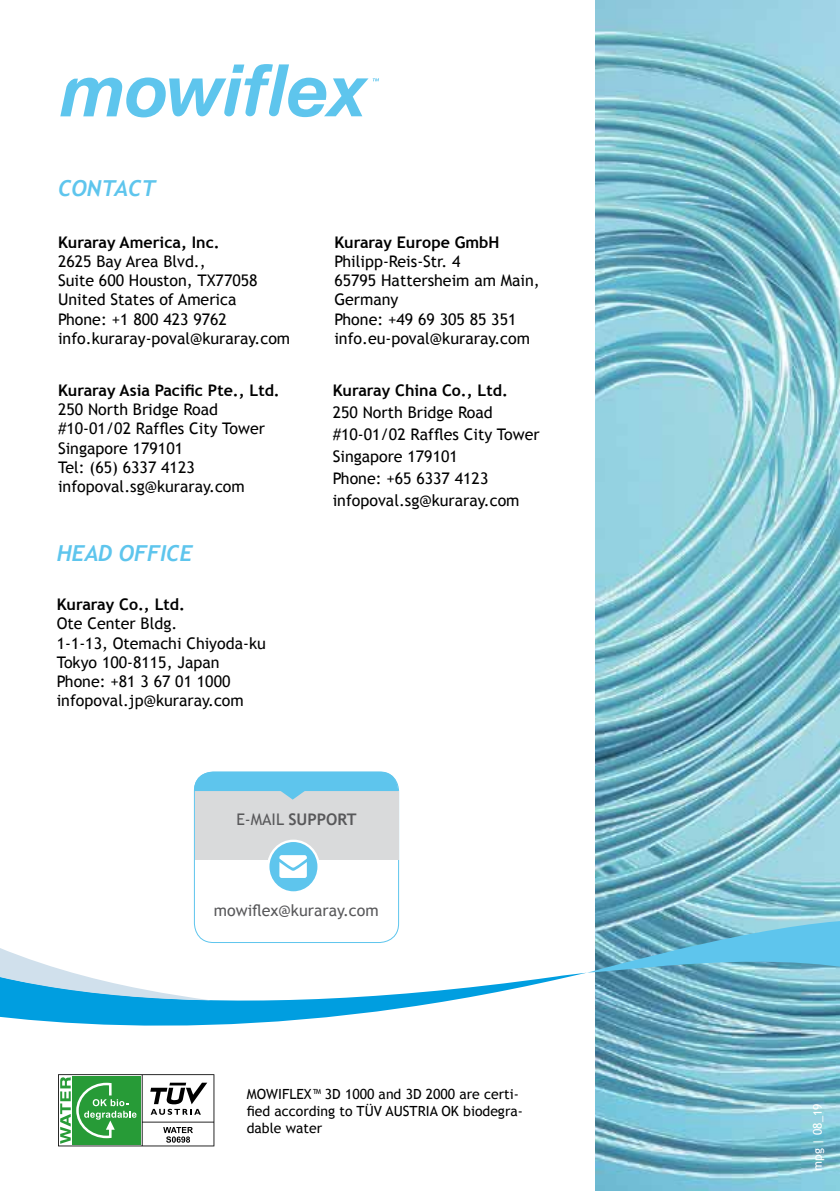
<style>
.page{position:relative;width:840px;height:1191px;background:#fff}
.page>*{position:absolute;margin:0;border:0;box-sizing:border-box;transform-origin:0 0}
.t1{font:italic 700 22px "Trebuchet";color:#5ec5ed}
.t2{font:16px/19.2px "Trebuchet MS";color:#000}
.t3{font:700 16px "Trebuchet MS";color:#000}
.t4{font:16px "Trebuchet MS";color:#58585a}
.t5{font:700 16px "Trebuchet MS";color:#58585a}
.t6{font:14px/16.8px "Trebuchet MS";color:#000}
.t7{font:12px "Trebuchet MS";color:#fff}
.s1{font-weight:400}
</style>
<div class="page">
<img style="left:595px;top:0;width:244px;height:1191px">
<svg style="left:0;top:940px;width:586px;height:86px"></svg>
<svg style="left:586px;top:910px;width:253px;height:77px;background:#71b7cf"></svg>
<svg style="left:0;top:887px;width:211px;height:113px"></svg>
<svg style="left:60px;top:64px;width:319px;height:53px"></svg>
<svg style="left:58px;top:1074px;width:156px;height:72px"></svg>
<div style="left:194px;top:772px;width:204px;height:170px;background:#fff;border-radius:19px"></div>
<div style="left:194px;top:771px;width:205px;height:172px;border:1px solid #5ec5ed;border-radius:19px"></div>
<div style="left:195px;top:791px;width:203px;height:69px;background:#d9dadb"></div>
<svg style="left:194px;top:772px;width:204px;height:27px"></svg>
<div style="left:268px;top:841px;width:50px;height:51px;background:#5ec5ed;border-radius:50%"></div>
<div style="left:267px;top:839px;width:52px;height:54px;border:2px solid #fff;border-radius:50%"></div>
<svg style="left:279px;top:855px;width:28px;height:23px"></svg>
<h1 class="t1" style="left:58px;top:174px;width:100px">CONTACT</h1>
<p class="t3" style="left:58px;top:232px;width:163px">Kuraray America, Inc.</p>
<p class="t2" style="left:58px;top:252px;width:233px">2625 Bay Area Blvd.,<br>Suite 600 Houston, TX77058<br>United States of America<br>Phone: +1 800 423 9762 info.kuraray-poval@kuraray.com</p>
<p class="t3" style="left:58px;top:380px;width:223px">Kuraray Asia Pacific Pte., Ltd.</p>
<p class="t2" style="left:58px;top:400px;width:208px">250 North Bridge Road #10-01/02 Raffles City Tower<br>Singapore 179101<br>Tel: (65) 6337 4123 infopoval.sg@kuraray.com</p>
<h1 class="t1" style="left:57px;top:539px;width:137px">HEAD OFFICE</h1>
<p class="t3" style="left:57px;top:594px;width:130px">Kuraray Co., Ltd.</p>
<p class="t2" style="left:57px;top:614px;width:210px">Ote Center Bldg.<br>1-1-13, Otemachi Chiyoda-ku<br>Tokyo 100-8115, Japan<br>Phone: +81 3 67 01 1000 infopoval.jp@kuraray.com</p>
<p class="t3" style="left:334px;top:232px;width:166px">Kuraray Europe GmbH</p>
<p class="t2" style="left:334px;top:252px;width:207px">Philipp-Reis-Str. 4<br>65795 Hattersheim am Main,<br>Germany<br>Phone: +49 69 305 85 351 info.eu-poval@kuraray.com</p>
<p class="t3" style="left:332px;top:380px;width:177px">Kuraray China Co., Ltd.</p>
<p class="t2" style="left:332px;top:401px;width:208px;line-height:22px">250 North Bridge Road #10-01/02 Raffles City Tower<br>Singapore 179101<br>Phone: +65 6337 4123 infopoval.sg@kuraray.com</p>
<p class="t5" style="left:236px;top:809px;width:121px"><span class="s1">E-MAIL</span> SUPPORT</p>
<p class="t4" style="left:214px;top:901px;width:166px">mowiflex@kuraray.com</p>
<p class="t6" style="left:247px;top:1085px;width:277px">MOWIFLEX™ 3D 1000 and 3D 2000 are certi&shy;fied according to TÜV AUSTRIA OK biodegra&shy;dable water</p>
<p class="t7" style="left:810px;top:1171px;width:69px;rotate:-90deg">mpg | 08_19</p>
</div>
